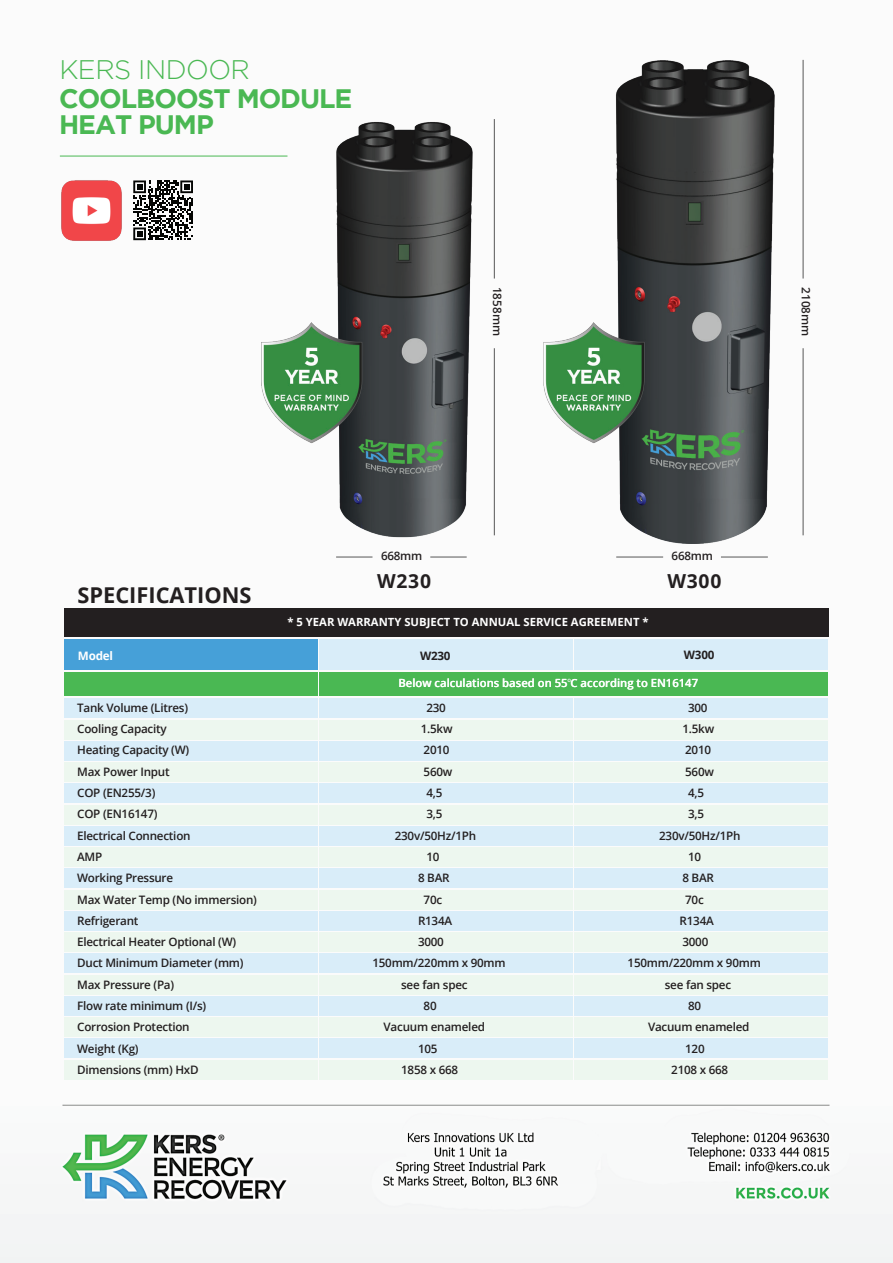
<style>
.page{position:relative;width:893px;height:1263px;background:#fbfbfb}
.page>*{position:absolute;margin:0;border:0;box-sizing:border-box;transform-origin:0 0}
.t1{font:700 26.7px/25.7px "Gotham";letter-spacing:-.04em;color:#4ab853}
.t2{font:300 26.7px "Gotham";letter-spacing:-.02em;color:#4ab853}
.t3{font:700 21.9px "Open Sans";color:#231f20}
.t4{font:700 19.35px "Open Sans";letter-spacing:.04em;color:#231f20}
.t5{font:600 11.7px "Open Sans";letter-spacing:-.02em;color:#231f20}
.t6{font:700 11.7px "Open Sans";letter-spacing:-.02em;color:#231f20}
.t7{font:700 11.7px "Open Sans";letter-spacing:-.02em;color:#fff}
.t8{font:700 11.25px "Open Sans";color:#fff}
.t9{font:600 11.25px "Open Sans";color:#fff}
.t10{font:600 6px "Open Sans";color:#fff}
</style>
<div class="page">
<img style="left:62px;top:1104px;width:768px;height:95px">
<svg style="left:141px;top:180px;width:52px;height:60px"></svg>
<img style="left:133px;top:180px;width:8px;height:61px">
<svg style="left:61px;top:180px;width:61px;height:61px;fill:#f14649"></svg>
<hr style="left:60px;top:156px;width:227px;height:1px;background:#4ab853">
<img style="left:261px;top:61px;width:513px;height:483px">
<div style="left:65px;top:639px;width:253px;height:31px;background:#46a0d8"></div>
<div style="left:320px;top:639px;width:253px;height:31px;background:#d9edf9"></div>
<div style="left:320px;top:699px;width:253px;height:19px;background:#d9edf9"></div>
<div style="left:320px;top:741px;width:253px;height:19px;background:#d9edf9"></div>
<div style="left:320px;top:784px;width:253px;height:19px;background:#d9edf9"></div>
<div style="left:320px;top:826px;width:253px;height:19px;background:#d9edf9"></div>
<div style="left:320px;top:869px;width:253px;height:19px;background:#d9edf9"></div>
<div style="left:320px;top:911px;width:253px;height:19px;background:#d9edf9"></div>
<div style="left:320px;top:954px;width:253px;height:19px;background:#d9edf9"></div>
<div style="left:320px;top:996px;width:253px;height:19px;background:#d9edf9"></div>
<div style="left:320px;top:1039px;width:253px;height:19px;background:#d9edf9"></div>
<div style="left:320px;top:720px;width:253px;height:19px;background:#edf7ef"></div>
<div style="left:320px;top:762px;width:253px;height:20px;background:#edf7ef"></div>
<div style="left:320px;top:805px;width:253px;height:19px;background:#edf7ef"></div>
<div style="left:320px;top:847px;width:253px;height:20px;background:#edf7ef"></div>
<div style="left:320px;top:890px;width:253px;height:19px;background:#edf7ef"></div>
<div style="left:320px;top:932px;width:253px;height:20px;background:#edf7ef"></div>
<div style="left:320px;top:975px;width:253px;height:19px;background:#edf7ef"></div>
<div style="left:320px;top:1017px;width:253px;height:20px;background:#edf7ef"></div>
<div style="left:320px;top:1060px;width:253px;height:19px;background:#edf7ef"></div>
<div style="left:65px;top:699px;width:253px;height:19px;background:#d9edf9"></div>
<div style="left:65px;top:741px;width:253px;height:19px;background:#d9edf9"></div>
<div style="left:65px;top:784px;width:253px;height:19px;background:#d9edf9"></div>
<div style="left:65px;top:826px;width:253px;height:19px;background:#d9edf9"></div>
<div style="left:65px;top:869px;width:253px;height:19px;background:#d9edf9"></div>
<div style="left:65px;top:911px;width:253px;height:19px;background:#d9edf9"></div>
<div style="left:65px;top:954px;width:253px;height:19px;background:#d9edf9"></div>
<div style="left:65px;top:996px;width:253px;height:19px;background:#d9edf9"></div>
<div style="left:65px;top:1039px;width:253px;height:19px;background:#d9edf9"></div>
<div style="left:65px;top:720px;width:253px;height:19px;background:#edf7ef"></div>
<div style="left:65px;top:762px;width:253px;height:20px;background:#edf7ef"></div>
<div style="left:65px;top:805px;width:253px;height:19px;background:#edf7ef"></div>
<div style="left:65px;top:847px;width:253px;height:20px;background:#edf7ef"></div>
<div style="left:65px;top:890px;width:253px;height:19px;background:#edf7ef"></div>
<div style="left:65px;top:932px;width:253px;height:20px;background:#edf7ef"></div>
<div style="left:65px;top:975px;width:253px;height:19px;background:#edf7ef"></div>
<div style="left:65px;top:1017px;width:253px;height:20px;background:#edf7ef"></div>
<div style="left:65px;top:1060px;width:253px;height:19px;background:#edf7ef"></div>
<div style="left:575px;top:639px;width:253px;height:31px;background:#d9edf9"></div>
<div style="left:575px;top:699px;width:253px;height:19px;background:#d9edf9"></div>
<div style="left:575px;top:741px;width:253px;height:19px;background:#d9edf9"></div>
<div style="left:575px;top:784px;width:253px;height:19px;background:#d9edf9"></div>
<div style="left:575px;top:826px;width:253px;height:19px;background:#d9edf9"></div>
<div style="left:575px;top:869px;width:253px;height:19px;background:#d9edf9"></div>
<div style="left:575px;top:911px;width:253px;height:19px;background:#d9edf9"></div>
<div style="left:575px;top:954px;width:253px;height:19px;background:#d9edf9"></div>
<div style="left:575px;top:996px;width:253px;height:19px;background:#d9edf9"></div>
<div style="left:575px;top:1039px;width:253px;height:19px;background:#d9edf9"></div>
<div style="left:575px;top:720px;width:253px;height:19px;background:#edf7ef"></div>
<div style="left:575px;top:762px;width:253px;height:20px;background:#edf7ef"></div>
<div style="left:575px;top:805px;width:253px;height:19px;background:#edf7ef"></div>
<div style="left:575px;top:847px;width:253px;height:20px;background:#edf7ef"></div>
<div style="left:575px;top:890px;width:253px;height:19px;background:#edf7ef"></div>
<div style="left:575px;top:932px;width:253px;height:20px;background:#edf7ef"></div>
<div style="left:575px;top:975px;width:253px;height:19px;background:#edf7ef"></div>
<div style="left:575px;top:1017px;width:253px;height:20px;background:#edf7ef"></div>
<div style="left:575px;top:1060px;width:253px;height:19px;background:#edf7ef"></div>
<div style="left:65px;top:608px;width:764px;height:29px;background:#231f20"></div>
<div style="left:65px;top:672px;width:253px;height:23px;background:#4ab853"></div>
<div style="left:320px;top:672px;width:508px;height:23px;background:#4ab853"></div>
<hr style="left:802px;top:60px;width:2px;height:219px;background:#696969">
<hr style="left:494px;top:119px;width:1px;height:160px;background:#696969">
<hr style="left:802px;top:348px;width:2px;height:187px;background:#696969">
<hr style="left:494px;top:348px;width:1px;height:187px;background:#696969">
<hr style="left:616px;top:556px;width:47px;height:2px;background:#696969">
<hr style="left:336px;top:556px;width:36px;height:2px;background:#696969">
<hr style="left:721px;top:556px;width:47px;height:2px;background:#696969">
<hr style="left:430px;top:556px;width:37px;height:2px;background:#696969">
<h1 class="t2" style="left:59px;top:55px;width:192px">KERS INDOOR</h1>
<h1 class="t1" style="left:59px;top:85px;width:295px">COOLBOOST MODULE<br>HEAT PUMP</h1>
<p class="t5" style="left:505px;top:287px;width:50px;rotate:90deg">1858mm</p>
<p class="t5" style="left:814px;top:287px;width:51px;rotate:90deg">2108mm</p>
<h2 class="t3" style="left:77px;top:579px;width:176px">SPECIFICATIONS</h2>
<p class="t5" style="left:381px;top:548px;width:43px">668mm</p>
<p class="t5" style="left:672px;top:548px;width:43px">668mm</p>
<h3 class="t4" style="left:377px;top:567px;width:56px">W230</h3>
<h3 class="t4" style="left:667px;top:567px;width:56px">W300</h3>
<p class="t8" style="left:287px;top:614px;width:363px">* 5 YEAR WARRANTY SUBJECT TO ANNUAL SERVICE AGREEMENT *</p>
<p class="t7" style="left:78px;top:647px;width:37px">Model</p>
<p class="t6" style="left:420px;top:647px;width:32px">W230</p>
<p class="t6" style="left:684px;top:647px;width:32px">W300</p>
<p class="t9" style="left:398px;top:675px;width:301px">Below calculations based on 55 C according to EN16147</p>
<p class="t10" style="left:567px;top:676px;width:5px">o</p>
<p class="t5" style="left:77px;top:699px;width:112px">Tank Volume (Litres)</p>
<p class="t5" style="left:426px;top:699px;width:21px">230</p>
<p class="t5" style="left:688px;top:699px;width:21px">300</p>
<p class="t5" style="left:77px;top:721px;width:91px">Cooling Capacity</p>
<p class="t5" style="left:421px;top:721px;width:33px">1.5kw</p>
<p class="t5" style="left:682px;top:721px;width:33px">1.5kw</p>
<p class="t5" style="left:77px;top:742px;width:114px">Heating Capacity (W)</p>
<p class="t5" style="left:424px;top:742px;width:27px">2010</p>
<p class="t5" style="left:685px;top:742px;width:27px">2010</p>
<p class="t5" style="left:77px;top:763px;width:94px">Max Power Input</p>
<p class="t5" style="left:424px;top:763px;width:30px">560w</p>
<p class="t5" style="left:685px;top:763px;width:30px">560w</p>
<p class="t5" style="left:77px;top:785px;width:80px">COP (EN255/3)</p>
<p class="t5" style="left:426px;top:785px;width:17px">4,5</p>
<p class="t5" style="left:688px;top:785px;width:17px">4,5</p>
<p class="t5" style="left:77px;top:806px;width:82px">COP (EN16147)</p>
<p class="t5" style="left:426px;top:806px;width:17px">3,5</p>
<p class="t5" style="left:688px;top:806px;width:17px">3,5</p>
<p class="t5" style="left:77px;top:827px;width:115px">Electrical Connection</p>
<p class="t5" style="left:395px;top:827px;width:83px">230v/50Hz/1Ph</p>
<p class="t5" style="left:659px;top:827px;width:83px">230v/50Hz/1Ph</p>
<p class="t5" style="left:77px;top:849px;width:27px">AMP</p>
<p class="t5" style="left:426px;top:849px;width:15px">10</p>
<p class="t5" style="left:688px;top:849px;width:15px">10</p>
<p class="t5" style="left:77px;top:870px;width:97px">Working Pressure</p>
<p class="t5" style="left:418px;top:870px;width:33px">8 BAR</p>
<p class="t5" style="left:682px;top:870px;width:33px">8 BAR</p>
<p class="t5" style="left:77px;top:891px;width:181px">Max Water Temp (No immersion)</p>
<p class="t5" style="left:424px;top:891px;width:20px">70c</p>
<p class="t5" style="left:685px;top:891px;width:20px">70c</p>
<p class="t5" style="left:77px;top:912px;width:63px">Refrigerant</p>
<p class="t5" style="left:418px;top:912px;width:36px">R134A</p>
<p class="t5" style="left:680px;top:912px;width:36px">R134A</p>
<p class="t5" style="left:77px;top:934px;width:161px">Electrical Heater Optional (W)</p>
<p class="t5" style="left:418px;top:934px;width:27px">3000</p>
<p class="t5" style="left:682px;top:934px;width:27px">3000</p>
<p class="t5" style="left:77px;top:955px;width:168px">Duct Minimum Diameter (mm)</p>
<p class="t5" style="left:372px;top:955px;width:135px">150mm/220mm x 90mm</p>
<p class="t5" style="left:628px;top:955px;width:135px">150mm/220mm x 90mm</p>
<p class="t5" style="left:77px;top:976px;width:99px">Max Pressure (Pa)</p>
<p class="t5" style="left:401px;top:976px;width:68px">see fan spec</p>
<p class="t5" style="left:665px;top:976px;width:68px">see fan spec</p>
<p class="t5" style="left:77px;top:998px;width:131px">Flow rate minimum (I/s)</p>
<p class="t5" style="left:424px;top:998px;width:15px">80</p>
<p class="t5" style="left:688px;top:998px;width:15px">80</p>
<p class="t5" style="left:77px;top:1019px;width:114px">Corrosion Protection</p>
<p class="t5" style="left:384px;top:1019px;width:103px">Vacuum enameled</p>
<p class="t5" style="left:648px;top:1019px;width:103px">Vacuum enameled</p>
<p class="t5" style="left:77px;top:1040px;width:63px">Weight (Kg)</p>
<p class="t5" style="left:418px;top:1040px;width:21px">105</p>
<p class="t5" style="left:685px;top:1040px;width:21px">120</p>
<p class="t5" style="left:77px;top:1062px;width:123px">Dimensions (mm) HxD</p>
<p class="t5" style="left:401px;top:1062px;width:58px">1858 x 668</p>
<p class="t5" style="left:671px;top:1062px;width:58px">2108 x 668</p>
</div>
